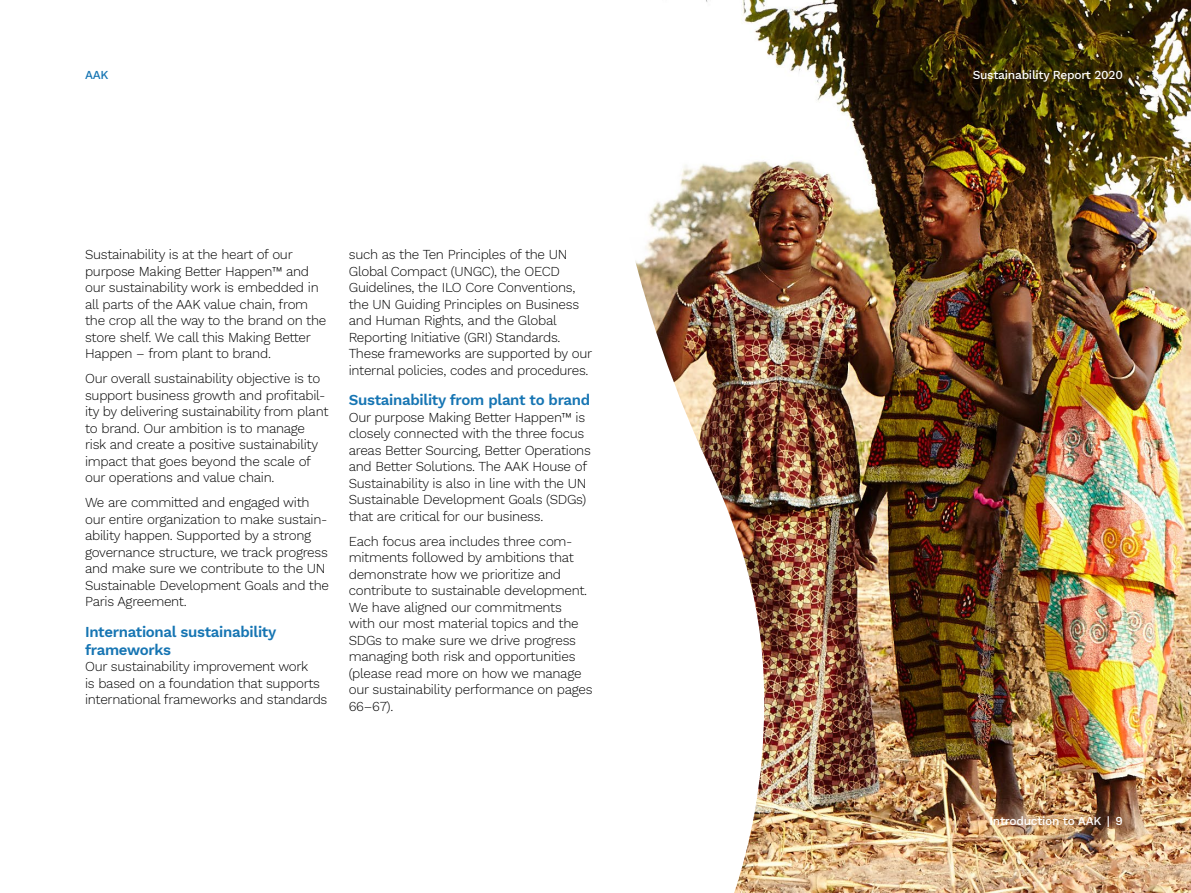
<style>
.page{position:relative;width:1191px;height:893px;background:#fff}
.page>*{position:absolute;margin:0;border:0;box-sizing:border-box;transform-origin:0 0}
.t1{font:600 15px/18px "Work Sans";letter-spacing:-.02em;color:#1675b3}
.t2{font:300 13.5px/16.5px "Work Sans";letter-spacing:-.02em;color:#000}
.t3{font:500 12px "Work Sans";letter-spacing:-.02em;color:#fff}
.t4{font:500 12px "Work Sans";color:#1675b3}
</style>
<div class="page">
<img style="left:635px;top:0;width:556px;height:893px">
<p class="t4" style="left:85px;top:66px;width:25px">AAK</p>
<p class="t3" style="left:972px;top:66px;width:152px">Sustainability Report 2020</p>
<p class="t2" style="left:85px;top:246px;width:243px">Sustainability is at the heart of our purpose Making Better Happen™ and our sustainability work is embedded in all parts of the AAK value chain, from the crop all the way to the brand on the store shelf. We call this Making Better Happen – from plant to brand.</p>
<p class="t2" style="left:85px;top:370px;width:245px">Our overall sustainability objective is to support business growth and profitabil&shy;ity by delivering sustainability from plant to brand. Our ambition is to manage risk and create a positive sustainability impact that goes beyond the scale of our operations and value chain.</p>
<p class="t2" style="left:85px;top:494px;width:245px">We are committed and engaged with our entire organization to make sustain&shy;ability happen. Supported by a strong governance structure, we track progress and make sure we contribute to the UN Sustainable Development Goals and the Paris Agreement.</p>
<p class="t1" style="left:85px;top:622px;width:193px">International sustainability frameworks</p>
<p class="t2" style="left:85px;top:658px;width:244px">Our sustainability improvement work<br>is based on a foundation that supports international frameworks and standards</p>
<p class="t2" style="left:349px;top:246px;width:245px">such as the Ten Principles of the UN Global Compact (UNGC), the OECD Guidelines, the ILO Core Conventions, the UN Guiding Principles on Business and Human Rights, and the Global Reporting Initiative (GRI) Standards.<br>These frameworks are supported by our internal policies, codes and procedures.</p>
<p class="t1" style="left:349px;top:391px;width:243px">Sustainability from plant to brand</p>
<p class="t2" style="left:349px;top:409px;width:244px">Our purpose Making Better Happen™ is closely connected with the three focus areas Better Sourcing, Better Operations and Better Solutions. The AAK House of Sustainability is also in line with the UN Sustainable Development Goals (SDGs) that are critical for our business.</p>
<p class="t2" style="left:349px;top:533px;width:245px">Each focus area includes three com&shy;mitments followed by ambitions that demonstrate how we prioritize and contribute to sustainable development.<br>We have aligned our commitments<br>with our most material topics and the SDGs to make sure we drive progress managing both risk and opportunities (please read more on how we manage our sustainability performance on pages 66–67).</p>
<p class="t3" style="left:989px;top:812px;width:135px">Introduction to AAK | 9</p>
</div>
